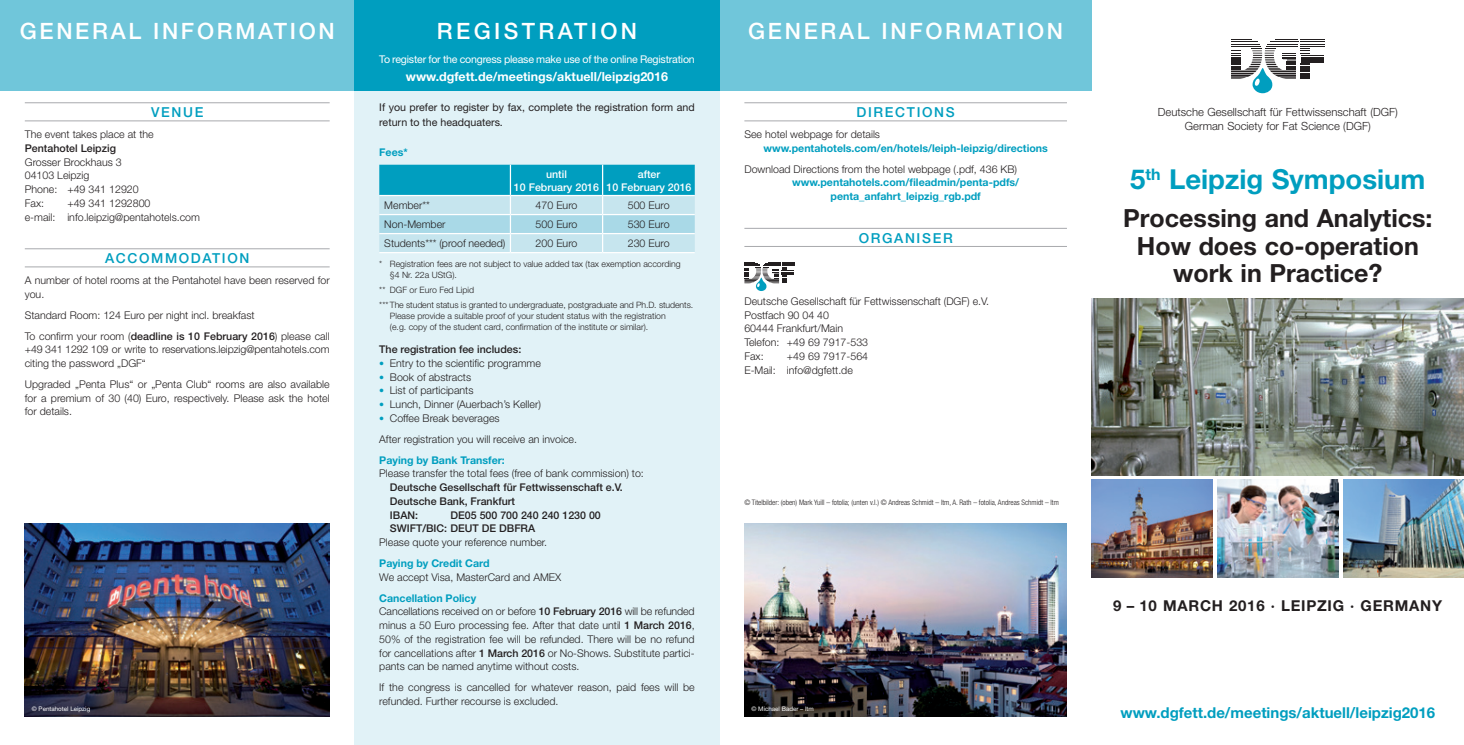
<style>
.page{position:relative;width:1464px;height:745px;background:#fff}
.page>*{position:absolute;margin:0;border:0;box-sizing:border-box;transform-origin:0 0}
.t1{font:700 27.5px "Helvetica Neue";color:#009ebf}
.t2{font:700 25px/27.5px "Helvetica Neue";color:#231f20;text-align:center}
.t3{font:500 22.5px "Helvetica Neue";letter-spacing:.12em;color:#fff}
.t4{font:500 22.5px "Helvetica Neue";letter-spacing:.15em;color:#fff}
.t5{font:700 15px "Helvetica Neue";color:#009ebf}
.t6{font:700 15px "Helvetica Neue";letter-spacing:.05em;color:#231f20}
.t7{font:500 13.75px "Helvetica Neue";letter-spacing:.12em;color:#009ebf}
.t8{font:700 12.5px "Helvetica Neue";color:#fff}
.t9{font:300 11.25px/13.5px "Helvetica Neue";color:#231f20;text-align:center}
.t10{font:300 10.62px/13.8px "Helvetica Neue";color:#231f20}
.t11{font:700 10.62px/13.8px "Helvetica Neue";color:#009ebf;text-align:center}
.t12{font:500 10.62px/13.8px "Helvetica Neue";color:#231f20}
.t13{font:10.62px/15px "Helvetica Neue";color:#231f20}
.t14{font:10.62px "Helvetica Neue";letter-spacing:-.02em;color:#fff}
.t15{font:500 10.62px/12.5px "Helvetica Neue";color:#fff;text-align:center}
.t16{font:300 8.75px/11.2px "Helvetica Neue";color:#231f20}
.t17{font:300 condensed 7.5px "Helvetica Neue";color:#231f20}
.t18{font:6.25px "Helvetica Neue";color:#fff}
.s1{font-weight:500}
.s2{font-size:10px;color:#009ebf}
.s3{font-weight:700;color:#009ebf}
</style>
<div class="page">
<div style="left:354px;top:53px;width:365px;height:691px;background:#e1f2f7"></div>
<img style="left:1091px;top:299px;width:372px;height:176px">
<img style="left:1091px;top:479px;width:121px;height:98px">
<img style="left:1217px;top:479px;width:121px;height:98px">
<img style="left:1343px;top:479px;width:120px;height:98px">
<div style="left:0;top:0;width:1091px;height:90px;background:#70c6da"></div>
<svg style="left:1231px;top:39px;width:94px;height:54px"></svg>
<div style="left:354px;top:0;width:365px;height:90px;background:#009ebf"></div>
<img style="left:25px;top:523px;width:305px;height:193px">
<img style="left:744px;top:523px;width:323px;height:193px">
<svg style="left:379px;top:165px;width:315px;height:87px;background:#7ecbdd"></svg>
<hr style="left:379px;top:252px;width:131px;height:1px;background:#fff">
<hr style="left:510px;top:252px;width:92px;height:1px;background:#fff">
<hr style="left:602px;top:252px;width:92px;height:1px;background:#fff">
<hr style="left:744px;top:102px;width:323px;height:1px;background:#a8a9ad">
<hr style="left:744px;top:121px;width:323px;height:1px;background:#a8a9ad">
<hr style="left:744px;top:228px;width:323px;height:1px;background:#a8a9ad">
<hr style="left:744px;top:246px;width:323px;height:1px;background:#a8a9ad">
<svg style="left:744px;top:262px;width:50px;height:29px"></svg>
<hr style="left:25px;top:102px;width:305px;height:1px;background:#a8a9ad">
<hr style="left:25px;top:121px;width:305px;height:1px;background:#a8a9ad">
<hr style="left:25px;top:248px;width:305px;height:1px;background:#a8a9ad">
<hr style="left:25px;top:266px;width:305px;height:1px;background:#a8a9ad">
<h3 class="t3" style="left:20px;top:17px;width:316px">GENERAL INFORMATION</h3>
<h3 class="t3" style="left:748px;top:17px;width:316px">GENERAL INFORMATION</h3>
<h3 class="t4" style="left:437px;top:17px;width:202px">REGISTRATION</h3>
<p class="t7" style="left:151px;top:104px;width:54px">VENUE</p>
<p class="t10" style="left:25px;top:127px;width:130px">The event takes place at the</p>
<p class="t12" style="left:25px;top:141px;width:93px">Pentahotel Leipzig</p>
<p class="t10" style="left:25px;top:154px;width:115px">Grosser Brockhaus 3<br>04103 Leipzig<br>Phone: +49 341 12920<br>Fax:</p>
<p class="t10" style="left:25px;top:196px;width:177px;text-indent:43px">+49 341 1292800<br>e-mail: info.leipzig@pentahotels.com</p>
<p class="t7" style="left:105px;top:250px;width:146px">ACCOMMODATION</p>
<p class="t10" style="left:25px;top:273px;width:306px">A number of hotel rooms at the Pentahotel have been reserved for you.</p>
<p class="t10" style="left:25px;top:304px;width:306px;line-height:20.9px">Standard Room: 124 Euro per night incl. breakfast<br>To confirm your room (<span class="s1">deadline is 10 February 2016</span>) please call</p>
<p class="t10" style="left:25px;top:342px;width:306px">+49 341 1292 109 or write to reservations.leipzig@pentahotels.com citing the password „DGF“</p>
<p class="t10" style="left:25px;top:377px;width:306px;text-align:justify">Upgraded „Penta Plus“ or „Penta Club“ rooms are also available for a premium of 30 (40) Euro, respectively. Please ask the hotel for details.</p>
<p class="t18" style="left:32px;top:704px;width:60px">© Pentahotel Leipzig</p>
<p class="t14" style="left:379px;top:52px;width:317px">To register for the congress please make use of the online Registration</p>
<p class="t8" style="left:406px;top:69px;width:264px">www.dgfett.de/meetings/aktuell/leipzig2016</p>
<p class="t13" style="left:379px;top:100px;width:317px">If you prefer to register by fax, complete the registration form and return to the headquaters.</p>
<p class="t11" style="left:379px;top:145px;width:30px">Fees*</p>
<p class="t15" style="left:514px;top:168px;width:87px">until<br>10 February 2016</p>
<p class="t15" style="left:606px;top:168px;width:87px">after<br>10 February 2016</p>
<p class="t10" style="left:384px;top:198px;width:47px">Member**</p>
<p class="t10" style="left:535px;top:198px;width:43px">470 Euro</p>
<p class="t10" style="left:628px;top:198px;width:43px">500 Euro</p>
<p class="t10" style="left:384px;top:217px;width:63px">Non-Member</p>
<p class="t10" style="left:535px;top:217px;width:43px">500 Euro</p>
<p class="t10" style="left:628px;top:217px;width:43px">530 Euro</p>
<p class="t10" style="left:384px;top:236px;width:123px">Students*** (proof needed)</p>
<p class="t10" style="left:535px;top:236px;width:43px">200 Euro</p>
<p class="t10" style="left:628px;top:236px;width:43px">230 Euro</p>
<p class="t16" style="left:390px;top:257px;width:292px;text-indent:-11px">* Registration fees are not subject to value added tax (tax exemption according §4 Nr. 22a UStG).</p>
<p class="t16" style="left:379px;top:282px;width:315px;line-height:14.8px">** DGF or Euro Fed Lipid<br>*** The student status is granted to undergraduate, postgraduate and Ph.D. students.</p>
<p class="t16" style="left:390px;top:309px;width:277px">Please provide a suitable proof of your student status with the registration (e.g. copy of the student card, confirmation of the institute or similar).</p>
<p class="t12" style="left:379px;top:342px;width:143px">The registration fee includes:</p>
<p class="t10" style="left:379px;top:355px;width:163px"><span class="s2">•</span> Entry to the scientific programme</p>
<p class="t10" style="left:379px;top:369px;width:93px"><span class="s2">•</span> Book of abstracts</p>
<p class="t10" style="left:379px;top:383px;width:96px"><span class="s2">•</span> List of participants</p>
<p class="t10" style="left:379px;top:397px;width:163px"><span class="s2">•</span> Lunch, Dinner (Auerbach’s Keller)</p>
<p class="t10" style="left:379px;top:407px;width:199px;line-height:20.9px"><span class="s2">•</span> Coffee Break beverages<br>After registration you will receive an invoice.</p>
<p class="t11" style="left:379px;top:452px;width:127px">Paying by Bank Transfer:</p>
<p class="t10" style="left:379px;top:466px;width:266px">Please transfer the total fees (free of bank commission) to:</p>
<p class="t12" style="left:390px;top:480px;width:234px">Deutsche Gesellschaft für Fettwissenschaft e.V.<br>Deutsche Bank, Frankfurt<br>IBAN:</p>
<p class="t12" style="left:390px;top:507px;width:212px;text-indent:61px">DE05 500 700 240 240 1230 00<br>SWIFT/BIC: DEUT DE DBFRA</p>
<p class="t10" style="left:379px;top:535px;width:169px">Please quote your reference number.</p>
<p class="t11" style="left:379px;top:555px;width:112px">Paying by Credit Card</p>
<p class="t10" style="left:379px;top:569px;width:183px">We accept Visa, MasterCard and AMEX</p>
<p class="t10" style="left:379px;top:590px;width:317px"><span class="s3">Cancellation Policy<br></span>Cancellations received on or before <span class="s1">10 February 2016</span> will be refunded minus a 50 Euro processing fee. After that date until <span class="s1">1 March 2016</span>, 50% of the registration fee will be refunded. There will be no refund for cancellations after <span class="s1">1 March 2016</span> or No-Shows. Substitute partici&shy;pants can be named anytime without costs.</p>
<p class="t10" style="left:379px;top:680px;width:317px">If the congress is cancelled for whatever reason, paid fees will be refunded. Further recourse is excluded.</p>
<p class="t7" style="left:856px;top:104px;width:100px">DIRECTIONS</p>
<p class="t10" style="left:744px;top:127px;width:137px">See hotel webpage for details</p>
<p class="t11" style="left:763px;top:141px;width:286px">www.pentahotels.com/en/hotels/leiph-leipzig/directions</p>
<p class="t10" style="left:744px;top:162px;width:274px">Download Directions from the hotel webpage (.pdf, 436 KB)</p>
<p class="t11" style="left:792px;top:175px;width:228px">www.pentahotels.com/fileadmin/penta-pdfs/ penta_anfahrt_leipzig_rgb.pdf</p>
<p class="t7" style="left:858px;top:229px;width:95px">ORGANISER</p>
<p class="t10" style="left:744px;top:294px;width:246px">Deutsche Gesellschaft für Fettwissenschaft (DGF) e.V.<br>Postfach 90 04 40<br>60444 Frankfurt/Main<br>Telefon: +49 69 7917-533<br>Fax:</p>
<p class="t10" style="left:744px;top:349px;width:125px;text-indent:43px">+49 69 7917-564<br>E-Mail: info@dgfett.de</p>
<p class="t17" style="left:744px;top:498px;width:316px">© Titelbilder: (oben) Mark Yuill – fotolia; (unten v.l.) © Andreas Schmidt – ltm, A. Rath – fotolia, Andreas Schmidt – ltm</p>
<p class="t18" style="left:751px;top:704px;width:64px">© Michael Bader – ltm</p>
<p class="t9" style="left:1157px;top:105px;width:241px">Deutsche Gesellschaft für Fettwissenschaft (DGF)<br>German Society for Fat Science (DGF)</p>
<h1 class="t1" style="left:1130px;top:162px;width:297px">5<sup>th</sup> Leipzig Symposium</h1>
<h2 class="t2" style="left:1123px;top:203px;width:311px">Processing and Analytics:<br>How does co-operation work in Practice?</h2>
<h3 class="t6" style="left:1113px;top:596px;width:330px">9 – 10 MARCH 2016 · LEIPZIG · GERMANY</h3>
<h3 class="t5" style="left:1120px;top:703px;width:316px">www.dgfett.de/meetings/aktuell/leipzig2016</h3>
</div>
